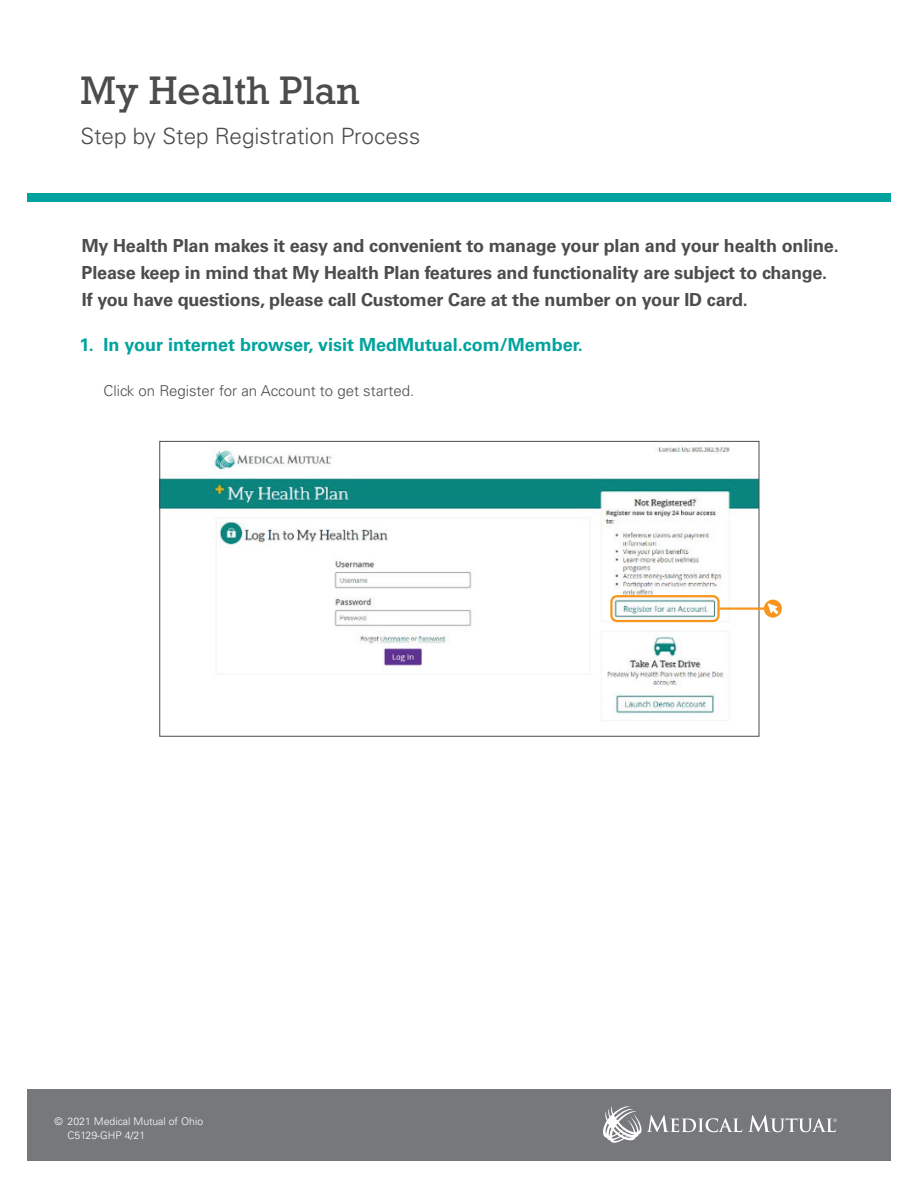
<style>
.page{position:relative;width:918px;height:1188px;background:#fff}
.page>*{position:absolute;margin:0;border:0;box-sizing:border-box;transform-origin:0 0}
.t1{font:40.5px "Rockwell Std";color:#4b4c4d}
.t2{font:300 22.5px "Univers LT Std";color:#4b4c4d}
.t3{font:700 18px/27px "Univers LT Std";letter-spacing:-.01em;color:#4b4c4d}
.t4{font:700 18px "Univers LT Std";color:#00a39d}
.t5{font:300 15px "Univers LT Std";color:#4b4c4d}
.t6{font:300 10.5px/13.5px "Univers LT Std";color:#fff}
</style>
<div class="page">
<div style="left:27px;top:194px;width:864px;height:8px;background:#00a39d"></div>
<div style="left:27px;top:1089px;width:864px;height:72px;background:#76787b"></div>
<img style="left:161px;top:447px;width:596px;height:274px">
<div style="left:159px;top:441px;width:600px;height:296px;border:1px solid #4b4c4d"></div>
<div style="left:610px;top:595px;width:110px;height:27px;border:2px solid #f7951d;border-radius:6px"></div>
<hr style="left:720px;top:607px;width:45px;height:3px;background:#f7951d">
<svg style="left:764px;top:600px;width:18px;height:18px"></svg>
<svg style="left:748px;top:1115px;width:89px;height:17px"></svg>
<svg style="left:603px;top:1106px;width:139px;height:37px"></svg>
<h1 class="t1" style="left:80px;top:66px;width:280px">My Health Plan</h1>
<p class="t2" style="left:80px;top:122px;width:341px">Step by Step Registration Process</p>
<p class="t3" style="left:82px;top:232px;width:759px">My Health Plan makes it easy and convenient to manage your plan and your health online.<br>Please keep in mind that My Health Plan features and functionality are subject to change.<br>If you have questions, please call Customer Care at the number on your ID card.</p>
<p class="t4" style="left:80px;top:334px;width:505px">1. In your internet browser, visit MedMutual.com/Member.</p>
<p class="t5" style="left:104px;top:382px;width:312px">Click on Register for an Account to get started.</p>
<p class="t6" style="left:67px;top:1115px;width:137px;text-indent:-13px">© 2021 Medical Mutual of Ohio<br>C5129-GHP 4/21</p>
</div>
